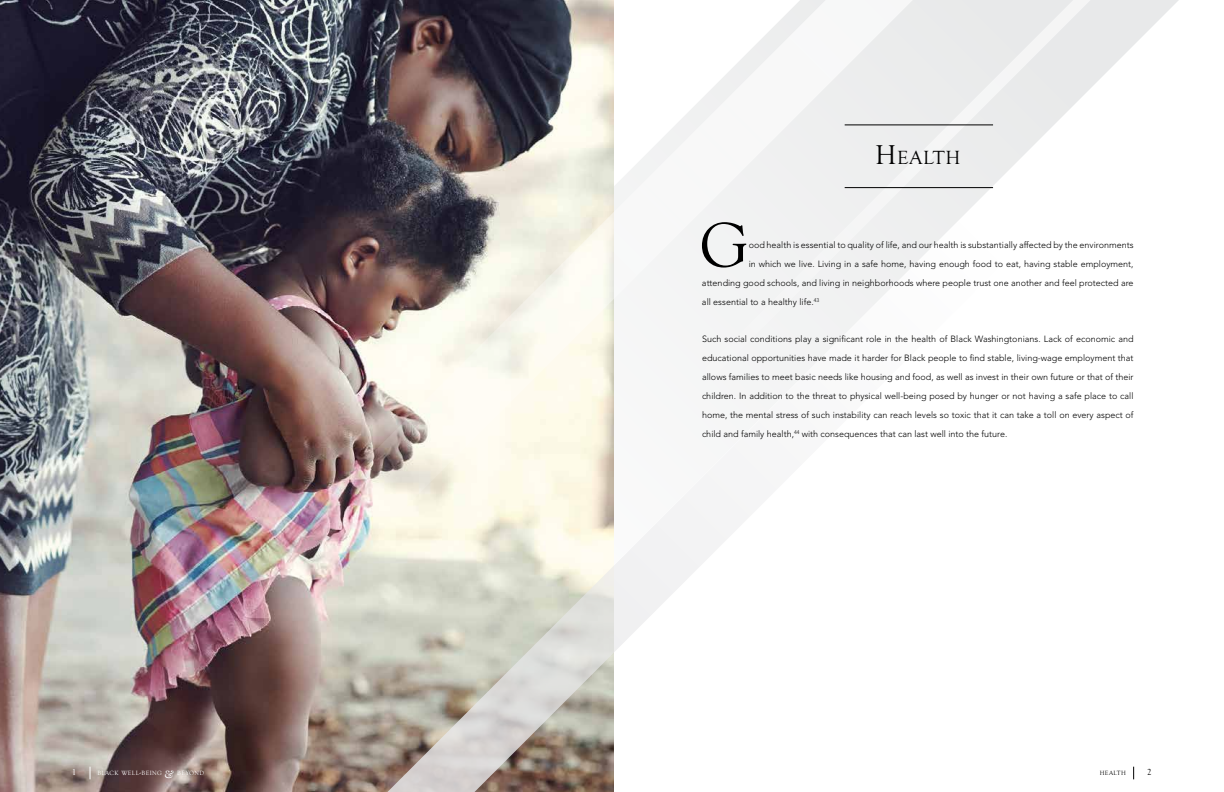
<style>
.page{position:relative;width:1224px;height:792px;background:#fff}
.page>*{position:absolute;margin:0;border:0;box-sizing:border-box;transform-origin:0 0}
.t1{font:65.4px "Goudy Old Style T";color:#000}
.t2{font:19.6px "Goudy Old Style T";color:#000}
.t3{font:300 9px/19px "Avenir LT Std";color:#000;text-align:justify}
.t4{font:9px "Goudy Old Style T";color:#000}
.t5{font:9px "Goudy Old Style T";color:#fff}
.t6{font:6.3px "Goudy Old Style T";letter-spacing:.055em;color:#fff}
.t7{font:6.3px "Goudy Old Style T";letter-spacing:.055em;color:#000}
.s1{font-size:9px}
.s2{font-family:"Playfair Display";font-size:12px}
.s3{font-size:28px}
</style>
<div class="page">
<svg style="left:1133px;top:767px;width:1px;height:12px"></svg>
<svg style="left:1102px;top:0;width:77px;height:77px"></svg>
<svg style="left:921px;top:0;width:181px;height:200px;fill:#eaebec"></svg>
<img style="left:0;top:0;width:380px;height:792px">
<svg style="left:380px;top:200px;width:598px;height:592px"></svg>
<img style="left:256px;top:0;width:665px;height:613px">
<hr style="left:845px;top:187px;width:148px;height:1px;background:#000">
<svg style="left:90px;top:767px;width:1px;height:12px"></svg>
<hr style="left:845px;top:125px;width:148px;height:1px;background:#000">
<p class="t5" style="left:72px;top:767px;width:6px">1</p>
<p class="t6" style="left:97px;top:770px;width:108px">BLACK WELL<span class="s1">-</span>BEING <span class="s2">&amp;</span> BEYOND</p>
<h2 class="t2" style="left:875px;top:147px;width:87px"><span class="s3">H</span>EALTH</h2>
<h1 class="t1" style="left:699px;top:209px;width:51px">G</h1>
<p class="t3" style="left:749px;top:235px;width:386px">ood health is essential to quality of life, and our health is substantially affected by the environments</p>
<p class="t3" style="left:749px;top:254px;width:386px">in which we live. Living in a safe home, having enough food to eat, having stable employment,</p>
<p class="t3" style="left:702px;top:273px;width:433px">attending good schools, and living in neighborhoods where people trust one another and feel protected are</p>
<p class="t3" style="left:702px;top:292px;width:119px">all essential to a healthy life.<sup>43</sup></p>
<p class="t3" style="left:702px;top:329px;width:433px">Such social conditions play a significant role in the health of Black Washingtonians. Lack of economic and educational opportunities have made it harder for Black people to find stable, living-wage employment that allows families to meet basic needs like housing and food, as well as invest in their own future or that of their children. In addition to the threat to physical well-being posed by hunger or not having a safe place to call home, the mental stress of such instability can reach levels so toxic that it can take a toll on every aspect of child and family health,<sup>44</sup> with consequences that can last well into the future.</p>
<p class="t7" style="left:1100px;top:770px;width:28px">HEALTH</p>
<p class="t4" style="left:1147px;top:767px;width:6px">2</p>
</div>
